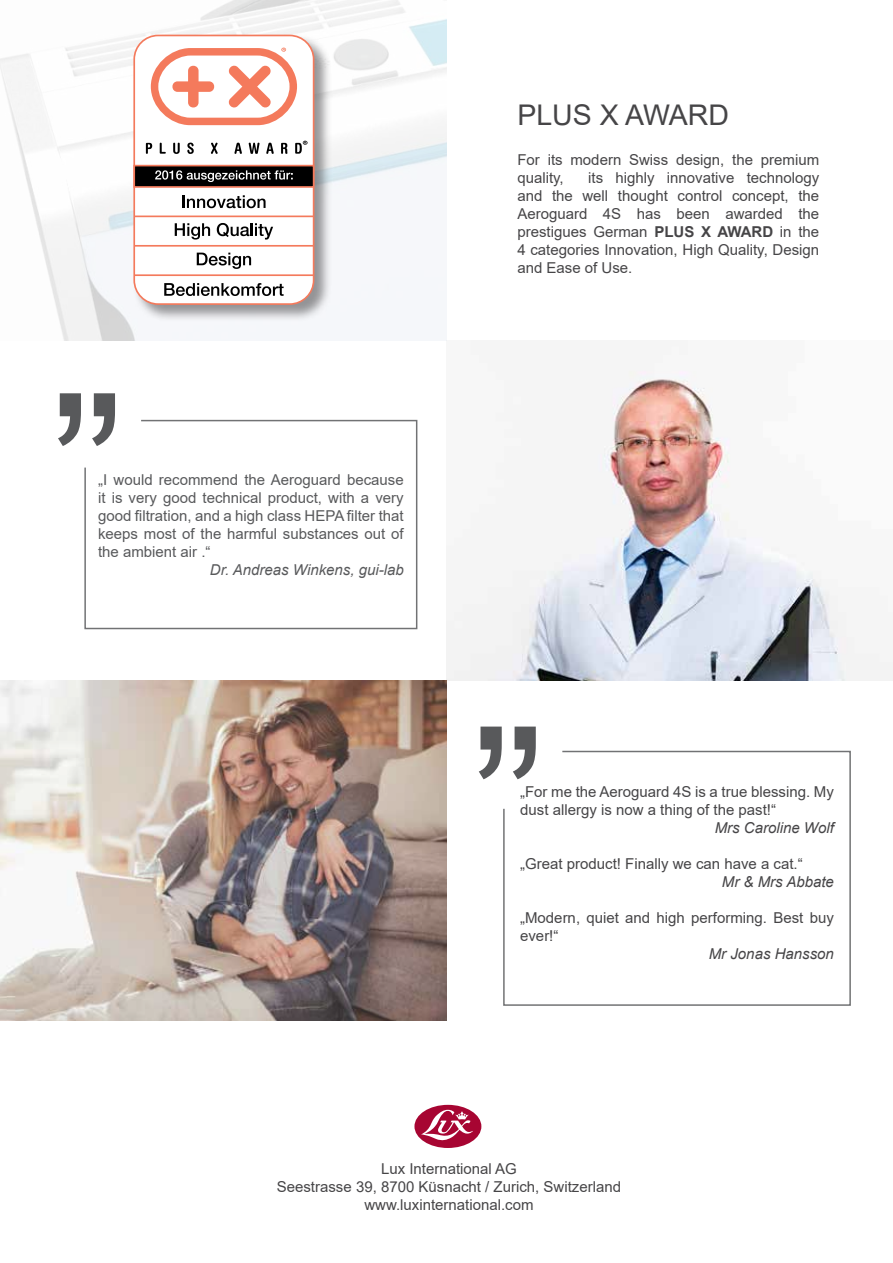
<style>
.page{position:relative;width:893px;height:1263px;background:#fff}
.page>*{position:absolute;margin:0;border:0;box-sizing:border-box;transform-origin:0 0}
.t1{font:28.5px "Arial";color:#464547}
.t2{font:15px/18px "Arial";color:#464547}
.t3{font:15px/18px "Arial";color:#58595b;text-align:justify}
.t4{font:italic 15px "Arial";color:#464547}
.t5{font:italic 15px "Arial";color:#58595b}
.s1{font-weight:700}
</style>
<div class="page">
<div style="left:414px;top:1105px;width:67px;height:43px;background:#a70532;border-radius:50%"></div>
<svg style="left:421px;top:1110px;width:52px;height:31px"></svg>
<img style="left:446px;top:340px;width:447px;height:340px">
<img style="left:0;top:0;width:447px;height:340px">
<img style="left:0;top:680px;width:446px;height:340px">
<div style="left:133px;top:34px;width:199px;height:289px;background:#464547;opacity:.56"></div>
<div style="left:134px;top:35px;width:180px;height:269px;background:#fff;border-radius:24px"></div>
<div style="left:133px;top:35px;width:181px;height:270px;border:2px solid #f47a5c;border-radius:24px"></div>
<svg style="left:146px;top:143px;width:6px;height:11px"></svg>
<svg style="left:160px;top:143px;width:6px;height:11px"></svg>
<svg style="left:173px;top:143px;width:7px;height:11px"></svg>
<svg style="left:187px;top:143px;width:7px;height:11px"></svg>
<svg style="left:211px;top:143px;width:7px;height:11px"></svg>
<svg style="left:234px;top:143px;width:8px;height:11px"></svg>
<svg style="left:249px;top:143px;width:10px;height:11px"></svg>
<svg style="left:266px;top:143px;width:8px;height:11px"></svg>
<svg style="left:281px;top:143px;width:6px;height:11px"></svg>
<svg style="left:295px;top:141px;width:13px;height:13px"></svg>
<svg style="left:151px;top:48px;width:146px;height:77px"></svg>
<hr style="left:134px;top:216px;width:180px;height:1px;background:#f47a5c">
<hr style="left:134px;top:245px;width:180px;height:2px;background:#f47a5c">
<div style="left:133px;top:165px;width:181px;height:23px;background:#000;border:2px solid #f47a5c"></div>
<hr style="left:134px;top:274px;width:180px;height:2px;background:#f47a5c">
<svg style="left:182px;top:195px;width:84px;height:13px"></svg>
<svg style="left:175px;top:223px;width:35px;height:17px"></svg>
<svg style="left:217px;top:223px;width:56px;height:17px"></svg>
<svg style="left:197px;top:253px;width:54px;height:16px"></svg>
<svg style="left:164px;top:283px;width:120px;height:13px"></svg>
<svg style="left:155px;top:170px;width:138px;height:12px"></svg>
<svg style="left:58px;top:393px;width:57px;height:53px"></svg>
<svg style="left:84px;top:419px;width:334px;height:211px"></svg>
<svg style="left:479px;top:726px;width:57px;height:53px"></svg>
<svg style="left:502px;top:750px;width:349px;height:256px"></svg>
<p class="t3" style="left:98px;top:471px;width:307px">„I would recommend the Aeroguard because it is very good technical product, with a very good filtration, and a high class HEPA filter that keeps most of the harmful substances out of the ambient air .“</p>
<p class="t5" style="left:210px;top:560px;width:195px">Dr. Andreas Winkens, gui-lab</p>
<h1 class="t1" style="left:517px;top:96px;width:213px">PLUS X AWARD</h1>
<p class="t2" style="left:517px;top:151px;width:303px">For its modern Swiss design, the premium quality,</p>
<p class="t2" style="left:517px;top:169px;width:303px;text-align:justify;text-indent:71px">its highly innovative technology and the well thought control concept, the Aeroguard 4S has been awarded the prestigues German <span class="s1">PLUS X AWARD</span> in the 4 categories Innovation, High Quality, Design and Ease of Use.</p>
<p class="t2" style="left:520px;top:782px;width:315px">„For me the Aeroguard 4S is a true blessing. My dust allergy is now a thing of the past!“</p>
<p class="t4" style="left:715px;top:818px;width:121px">Mrs Caroline Wolf</p>
<p class="t2" style="left:520px;top:854px;width:284px">„Great product! Finally we can have a cat.“</p>
<p class="t4" style="left:722px;top:872px;width:113px">Mr &amp; Mrs Abbate</p>
<p class="t2" style="left:520px;top:908px;width:315px">„Modern, quiet and high performing. Best buy ever!“</p>
<p class="t4" style="left:709px;top:944px;width:127px">Mr Jonas Hansson</p>
<p class="t2" style="left:277px;top:1159px;width:346px;text-align:center">Lux International AG<br>Seestrasse 39, 8700 Küsnacht / Zurich, Switzerland www.luxinternational.com</p>
</div>
